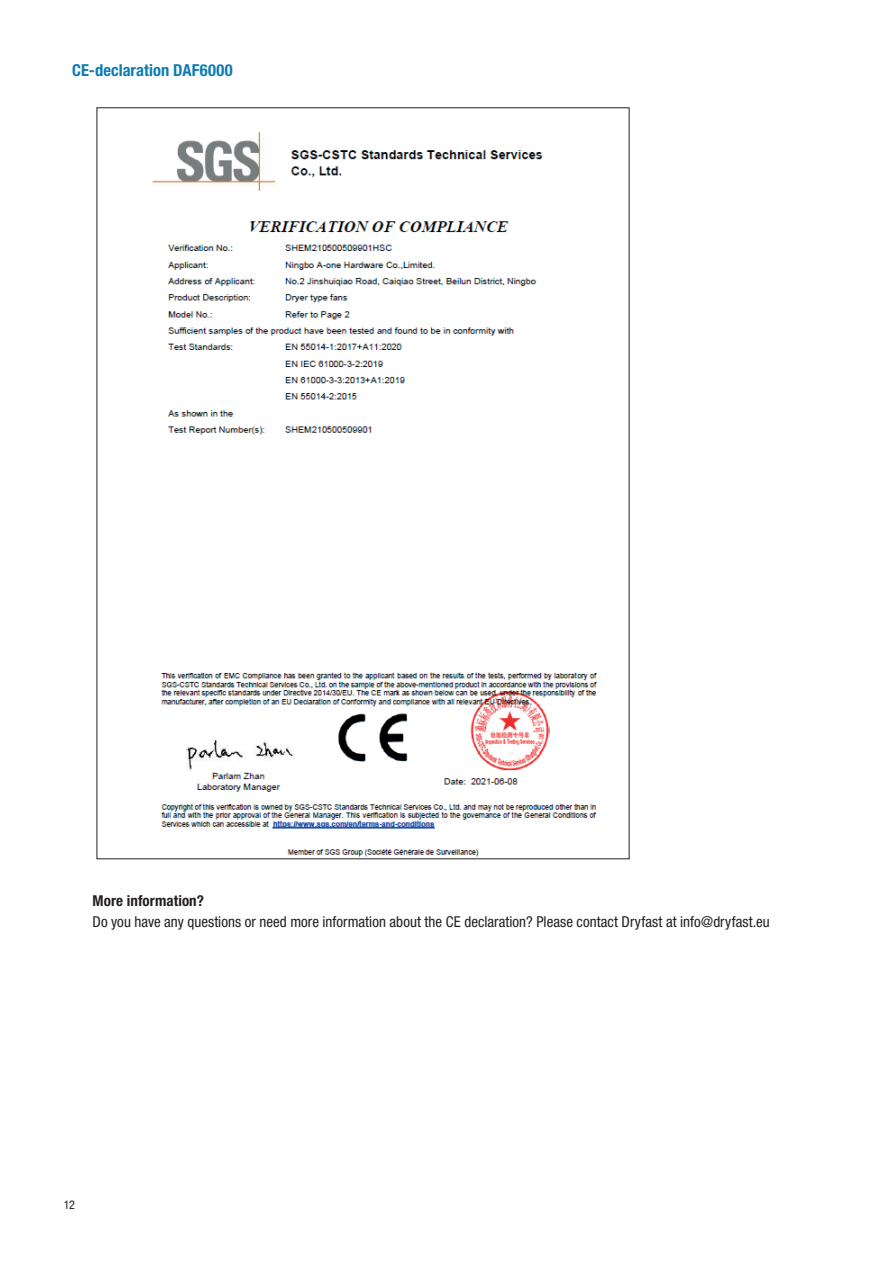
<style>
.page{position:relative;width:893px;height:1263px;background:#fff}
.page>*{position:absolute;margin:0;border:0;box-sizing:border-box;transform-origin:0 0}
.t1{font:700 condensed 16.5px "Helvetica Neue";letter-spacing:.005em;color:#0d7bb4}
.t2{font:italic condensed 15px "Helvetica Neue 57";letter-spacing:.005em;color:#231f20}
.t3{font:700 condensed 15px "Helvetica Neue";letter-spacing:.005em;color:#231f20}
.t4{font:italic condensed 12px "Helvetica Neue 57";color:#231f20}
</style>
<div class="page">
<img style="left:152px;top:132px;width:445px;height:725px">
<p class="t1" style="left:72px;top:57px;width:162px">CE-declaration DAF6000</p>
<p class="t3" style="left:93px;top:888px;width:113px">More information?</p>
<p class="t2" style="left:93px;top:913px;width:679px">Do you have any questions or need more information about the CE declaration? Please contact Dryfast at info@dryfast.eu</p>
<p class="t4" style="left:64px;top:1197px;width:13px">12</p>
</div>
